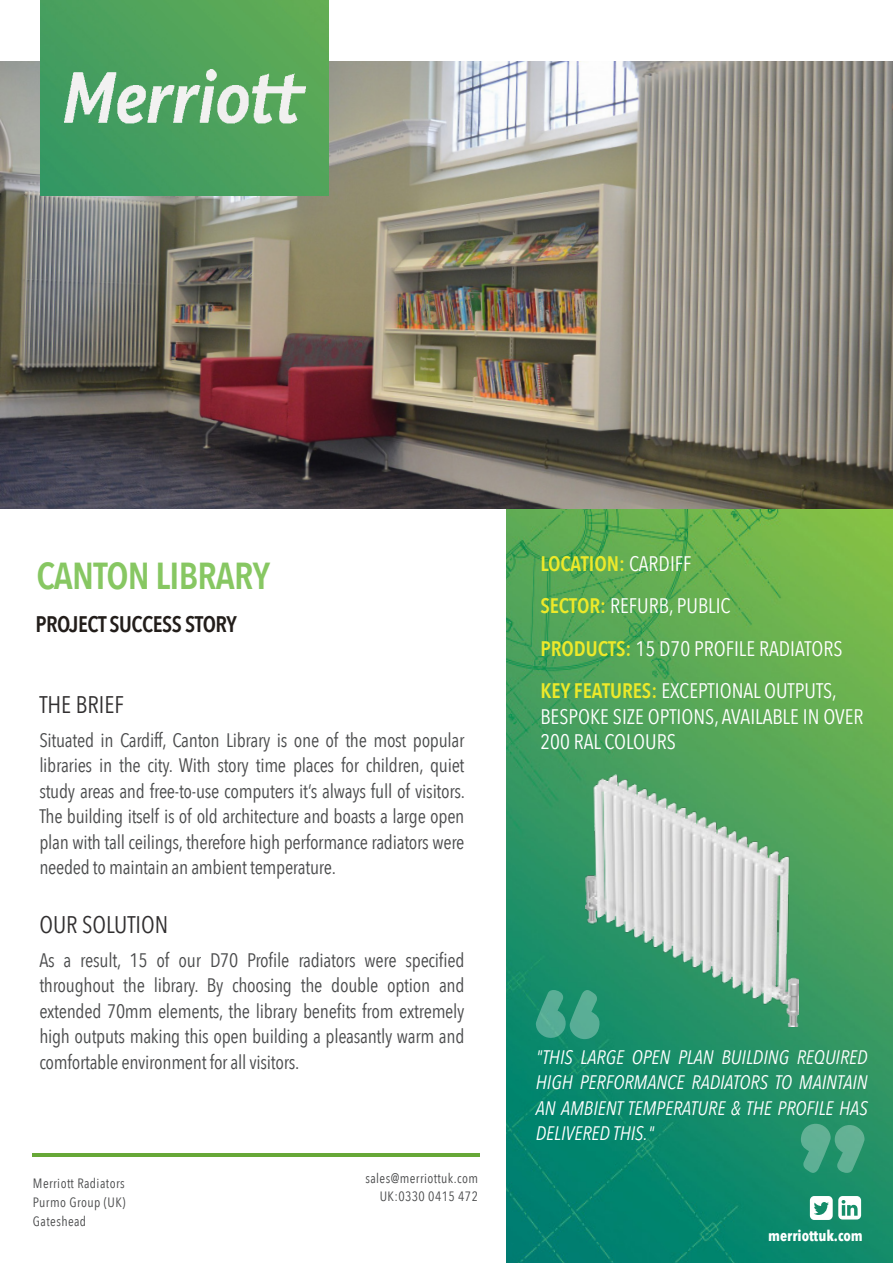
<style>
.page{position:relative;width:893px;height:1263px;background:#fff}
.page>*{position:absolute;margin:0;border:0;box-sizing:border-box;transform-origin:0 0}
.t1{font:600 37.5px "Avenir Next Condensed";letter-spacing:-.02em;color:#87c762}
.t2{font:24px "Avenir Next Condensed";color:#312f30}
.t3{font:600 22.5px "Avenir Next Condensed";letter-spacing:-.02em;color:#221d1a}
.t4{font:21px/25.5px "Avenir Next Condensed";color:#fff}
.t5{font:600 21px "Avenir Next Condensed";color:#ede92a}
.Body_text{font:19.5px/25.5px "Avenir Next Condensed";letter-spacing:-.015em;color:#4b4c4d;text-align:justify}
.t6{font:italic 19.5px/25.5px "Avenir Next Condensed";color:#fff;text-align:justify}
.t7{font:700 15px "Avenir Next Condensed";color:#fff}
.t8{font:13.5px "Avenir Next Condensed";letter-spacing:.03em;color:#4b4c4d}
.s1{font-weight:400;color:#fff}
.s2{font-weight:600;color:#ede92a}
</style>
<div class="page">
<img style="left:506px;top:509px;width:387px;height:754px">
<hr style="left:32px;top:1153px;width:448px;height:4px;background:#67a837">
<img style="left:0;top:62px;width:893px;height:447px">
<svg style="left:536px;top:990px;width:63px;height:49px;background:#3ea085"></svg>
<svg style="left:801px;top:1124px;width:63px;height:49px;background:#49a484"></svg>
<svg style="left:810px;top:1196px;width:51px;height:24px"></svg>
<img style="left:41px;top:0;width:288px;height:196px">
<img style="left:586px;top:774px;width:213px;height:252px">
<img style="left:64px;top:70px;width:241px;height:55px">
<p class="t1" style="left:36px;top:544px;width:235px">CANTON LIBRARY</p>
<p class="t3" style="left:35px;top:605px;width:203px">PROJECT SUCCESS STORY</p>
<p class="t2" style="left:39px;top:683px;width:86px">THE BRIEF</p>
<p class="Body_text" style="left:39px;top:726px;width:427px">Situated in Cardiff, Canton Library is one of the most popular libraries in the city. With story time places for children, quiet study areas and free-to-use computers it’s always full of visitors.<br>The building itself is of old architecture and boasts a large open plan with tall ceilings, therefore high performance radiators were needed to maintain an ambient temperature.</p>
<p class="t2" style="left:39px;top:904px;width:130px">OUR SOLUTION</p>
<p class="Body_text" style="left:39px;top:946px;width:427px">As a result, 15 of our D70 Profile radiators were specified throughout the library. By choosing the double option and extended 70mm elements, the library benefits from extremely high outputs making this open building a pleasantly warm and comfortable environment for all visitors.</p>
<p class="t8" style="left:33px;top:1171px;width:93px">Merriott Radiators</p>
<p class="t8" style="left:33px;top:1191px;width:94px">Purmo Group (UK)</p>
<p class="t8" style="left:33px;top:1210px;width:55px">Gateshead</p>
<p class="t8" style="left:365px;top:1166px;width:114px">sales@merriottuk.com</p>
<p class="t8" style="left:380px;top:1184px;width:100px">UK:0330 0415 472</p>
<p class="t5" style="left:540px;top:545px;width:153px">LOCATION: <span class="s1">CARDIFF</span></p>
<p class="t4" style="left:540px;top:592px;width:192px"><span class="s2">SECTOR:</span> REFURB, PUBLIC</p>
<p class="t4" style="left:540px;top:634px;width:304px"><span class="s2">PRODUCTS:</span> 15 D70 PROFILE RADIATORS</p>
<p class="t4" style="left:540px;top:677px;width:325px"><span class="s2">KEY FEATURES:</span> EXCEPTIONAL OUTPUTS,<br>BESPOKE SIZE OPTIONS, AVAILABLE IN OVER<br>200 RAL COLOURS</p>
<p class="t6" style="left:536px;top:1044px;width:333px">"THIS LARGE OPEN PLAN BUILDING REQUIRED HIGH PERFORMANCE RADIATORS TO MAINTAIN AN AMBIENT TEMPERATURE &amp; THE PROFILE HAS DELIVERED THIS."</p>
<p class="t7" style="left:768px;top:1226px;width:96px">merriottuk.com</p>
</div>
